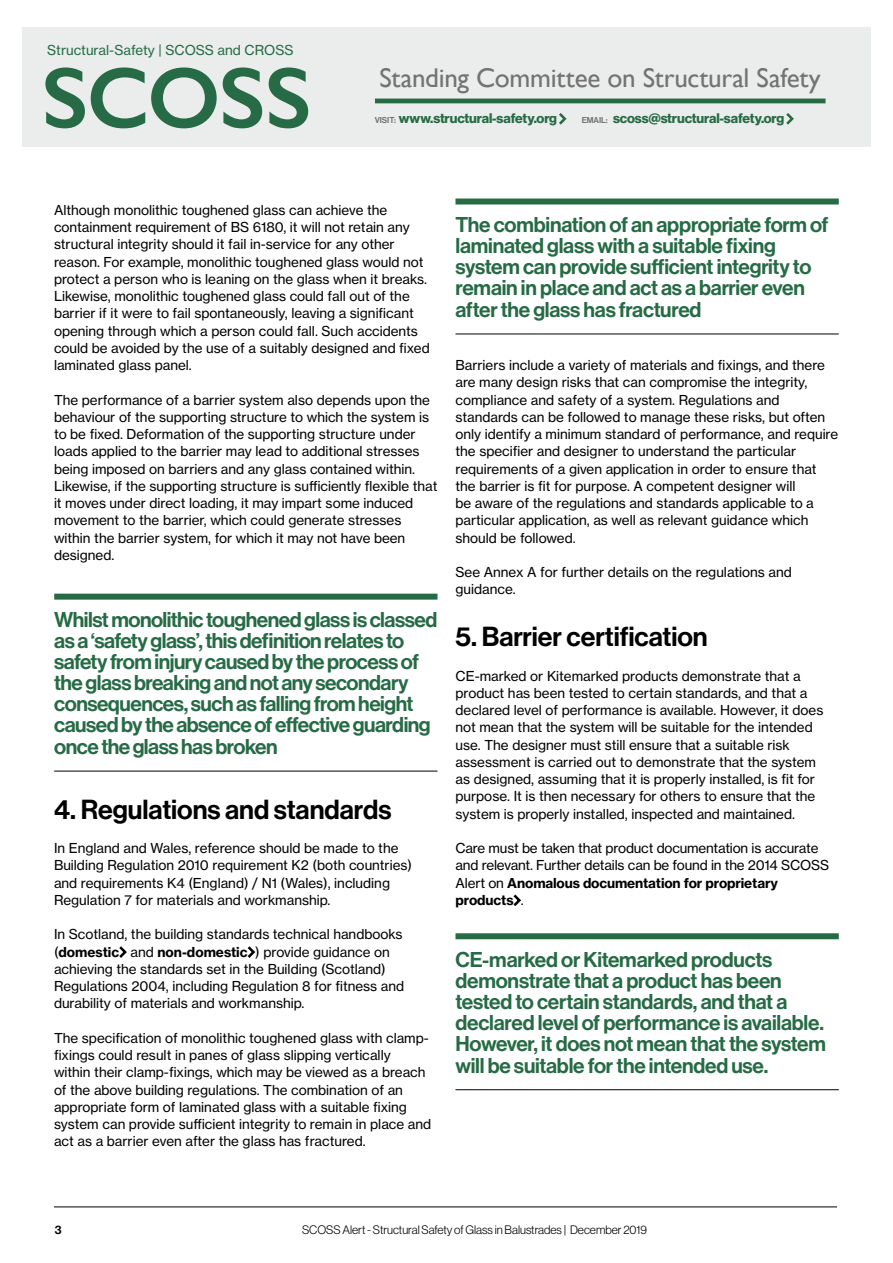
<style>
.page{position:relative;width:893px;height:1263px;background:#fff}
.page>*{position:absolute;margin:0;border:0;box-sizing:border-box;transform-origin:0 0}
.t1{font:27.15px "Gill Sans";letter-spacing:-.01em;color:#747273}
.t2{font:27px "N Haas Grotesk DS Std 65 Md";color:#000}
.t3{font:21px/21.1px "N Haas Grotesk DS Std 65 Md";letter-spacing:-.02em;color:#266b45}
.t4{font:13.65px "N Haas Grotesk DS Std 75 Bd";letter-spacing:-.01em;color:#266b45}
.t5{font:13.5px/17.2px "N Haas Grotesk TX Std 55 Rg";color:#000}
.t6{font:13.5px/17.2px "N Haas Grotesk TX Std 75 Bd";letter-spacing:-.01em;color:#000}
.t7{font:13.5px "N Haas Grotesk TX Std 55 Rg";color:#266b45}
.t8{font:12px "N Haas Grotesk DS Std 45 Lt";color:#000}
.t9{font:12px "N Haas Grotesk DS Std 65 Md";color:#000}
.s1{font-family:"N Haas Grotesk DS Std 65 Md";font-size:8.4px;color:#747273}
.s2{font-family:"N Haas Grotesk TX Std 75 Bd"}
.s3{font-family:"N Haas Grotesk TX Std 55 Rg"}
</style>
<div class="page">
<svg style="left:119px;top:946px;width:8px;height:12px"></svg>
<svg style="left:247px;top:946px;width:9px;height:12px"></svg>
<svg style="left:513px;top:894px;width:8px;height:12px"></svg>
<hr style="left:54px;top:1207px;width:783px;height:1px;background:#000">
<div style="left:22px;top:27px;width:849px;height:120px;background:#eaedec"></div>
<svg style="left:45px;top:67px;width:263px;height:61px"></svg>
<hr style="left:375px;top:99px;width:450px;height:4px;background:#266b45">
<div style="left:455px;top:199px;width:384px;height:6px;background:#266b45"></div>
<hr style="left:455px;top:334px;width:384px;height:1px;background:#000">
<div style="left:455px;top:933px;width:384px;height:6px;background:#266b45"></div>
<hr style="left:455px;top:1089px;width:384px;height:1px;background:#000">
<div style="left:54px;top:594px;width:383px;height:6px;background:#266b45"></div>
<hr style="left:54px;top:771px;width:383px;height:1px;background:#000">
<svg style="left:786px;top:113px;width:8px;height:12px"></svg>
<svg style="left:559px;top:113px;width:8px;height:12px"></svg>
<p class="t7" style="left:47px;top:42px;width:248px">Structural-Safety | SCOSS and CROSS</p>
<h1 class="t1" style="left:379px;top:61px;width:443px">Standing Committee on Structural Safety</h1>
<p class="t4" style="left:375px;top:111px;width:184px"><span class="s1">VISIT:</span> www.structural-safety.org</p>
<p class="t4" style="left:582px;top:111px;width:204px"><span class="s1">EMAIL:</span> scoss@structural-safety.org</p>
<p class="t5" style="left:54px;top:201px;width:377px">Although monolithic toughened glass can achieve the containment requirement of BS 6180, it will not retain any structural integrity should it fail in-service for any other reason. For example, monolithic toughened glass would not protect a person who is leaning on the glass when it breaks.<br>Likewise, monolithic toughened glass could fall out of the barrier if it were to fail spontaneously, leaving a significant opening through which a person could fall. Such accidents could be avoided by the use of a suitably designed and fixed laminated glass panel.</p>
<p class="t5" style="left:54px;top:391px;width:385px">The performance of a barrier system also depends upon the behaviour of the supporting structure to which the system is to be fixed. Deformation of the supporting structure under loads applied to the barrier may lead to additional stresses being imposed on barriers and any glass contained within.<br>Likewise, if the supporting structure is sufficiently flexible that it moves under direct loading, it may impart some induced movement to the barrier, which could generate stresses within the barrier system, for which it may not have been designed.</p>
<p class="t3" style="left:54px;top:610px;width:385px">Whilst monolithic toughened glass is classed as a ‘safety glass’, this definition relates to safety from injury caused by the process of the glass breaking and not any secondary consequences, such as falling from height caused by the absence of effective guarding once the glass has broken</p>
<h2 class="t2" style="left:54px;top:793px;width:339px">4. Regulations and standards</h2>
<p class="t5" style="left:54px;top:839px;width:360px">In England and Wales, reference should be made to the Building Regulation 2010 requirement K2 (both countries) and requirements K4 (England) / N1 (Wales), including Regulation 7 for materials and workmanship.</p>
<p class="t5" style="left:54px;top:926px;width:352px">In Scotland, the building standards technical handbooks (<span class="s2">domestic</span> and <span class="s2">non-domestic</span> ) provide guidance on achieving the standards set in the Building (Scotland)<br>Regulations 2004, including Regulation 8 for fitness and durability of materials and workmanship.</p>
<p class="t5" style="left:54px;top:1029px;width:379px">The specification of monolithic toughened glass with clamp&shy;fixings could result in panes of glass slipping vertically<br>within their clamp-fixings, which may be viewed as a breach of the above building regulations. The combination of an appropriate form of laminated glass with a suitable fixing system can provide sufficient integrity to remain in place and act as a barrier even after the glass has fractured.</p>
<h3 class="t3" style="left:455px;top:215px;width:375px">The combination of an appropriate form of laminated glass with a suitable fixing system can provide sufficient integrity to remain in place and act as a barrier even after the glass has fractured</h3>
<p class="t5" style="left:455px;top:357px;width:384px">Barriers include a variety of materials and fixings, and there are many design risks that can compromise the integrity, compliance and safety of a system. Regulations and standards can be followed to manage these risks, but often only identify a minimum standard of performance, and require the specifier and designer to understand the particular requirements of a given application in order to ensure that the barrier is fit for purpose. A competent designer will<br>be aware of the regulations and standards applicable to a particular application, as well as relevant guidance which should be followed.</p>
<p class="t5" style="left:455px;top:564px;width:338px">See Annex A for further details on the regulations and guidance.</p>
<h2 class="t2" style="left:455px;top:621px;width:254px">5. Barrier certification</h2>
<p class="t5" style="left:455px;top:667px;width:369px">CE-marked or Kitemarked products demonstrate that a product has been tested to certain standards, and that a declared level of performance is available. However, it does not mean that the system will be suitable for the intended use. The designer must still ensure that a suitable risk assessment is carried out to demonstrate that the system as designed, assuming that it is properly installed, is fit for purpose. It is then necessary for others to ensure that the system is properly installed, inspected and maintained.</p>
<p class="t5" style="left:455px;top:840px;width:375px">Care must be taken that product documentation is accurate and relevant. Further details can be found in the 2014 SCOSS</p>
<p class="t6" style="left:455px;top:874px;width:324px"><span class="s3">Alert on</span> Anomalous documentation for proprietary products <span class="s3">.</span></p>
<h3 class="t3" style="left:455px;top:949px;width:372px">CE-marked or Kitemarked products demonstrate that a product has been tested to certain standards, and that a declared level of performance is available.<br>However, it does not mean that the system will be suitable for the intended use.</h3>
<p class="t9" style="left:55px;top:1223px;width:8px">3</p>
<p class="t8" style="left:302px;top:1223px;width:346px">SCOSS Alert - Structural Safety of Glass in Balustrades | December 2019</p>
</div>
